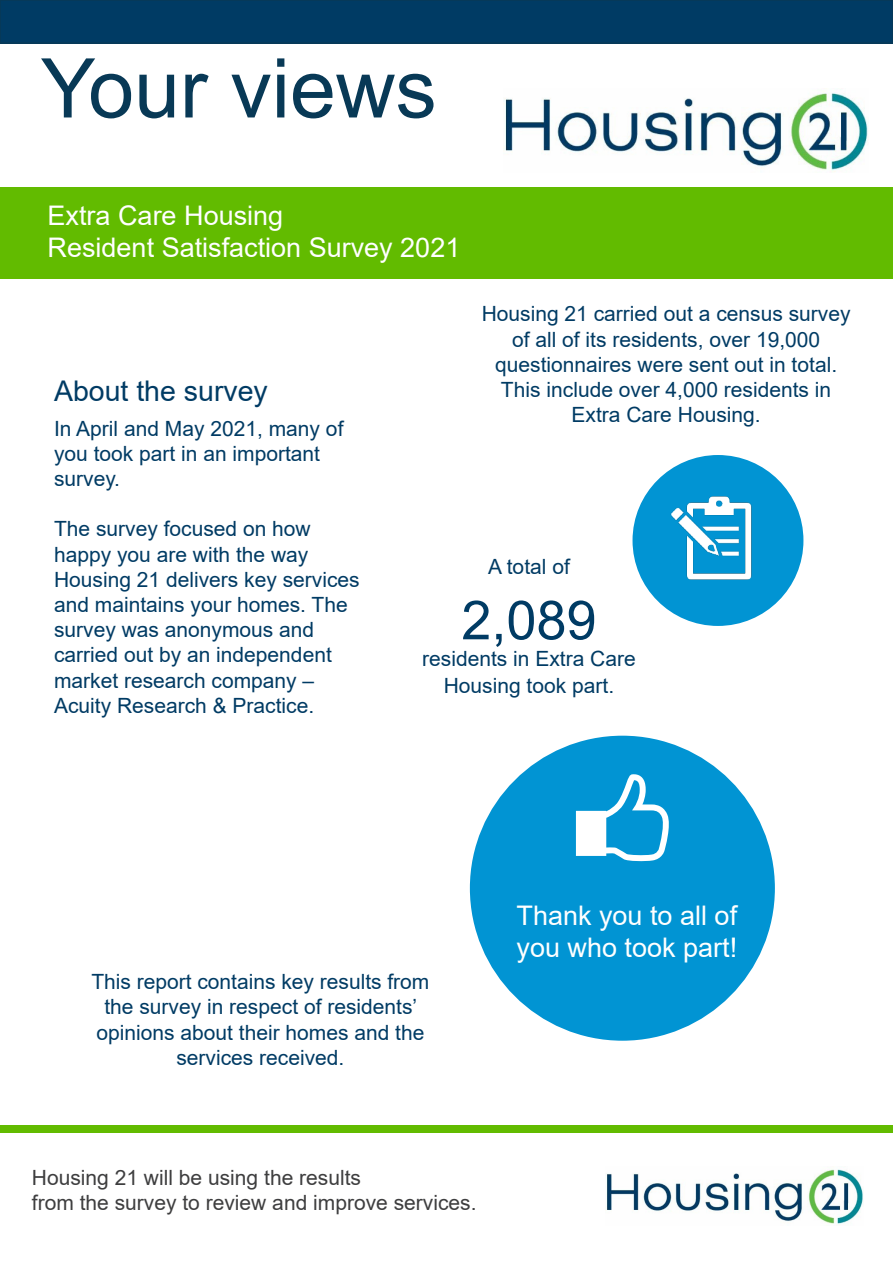
<style>
.page{position:relative;width:893px;height:1263px;background:#fff}
.page>*{position:absolute;margin:0;border:0;box-sizing:border-box;transform-origin:0 0}
.t1{font:82.5px "Arial";color:#083956}
.t2{font:54px "Arial";color:#003b64}
.t3{font:28.5px "Arial";color:#003b64}
.t4{font:27px/32.4px "Arial";color:#fff}
.t5{font:21px/25.2px "Arial";color:#003b64;text-align:center}
.t6{font:21px/25.2px "Arial";color:#3e3e3f}
</style>
<div class="page">
<div style="left:0;top:1125px;width:893px;height:8px;background:#62bb00"></div>
<img style="left:606px;top:1169px;width:257px;height:55px">
<div style="left:0;top:187px;width:893px;height:92px;background:#62bb00"></div>
<div style="left:470px;top:736px;width:305px;height:305px;background:#0194d3;border-radius:50%"></div>
<div style="left:0;top:0;width:893px;height:43px;background:#003b64"></div>
<div style="left:0;top:0;width:893px;height:44px;border:2px solid #083956"></div>
<div style="left:632px;top:455px;width:171px;height:171px;background:#0194d3;border-radius:50%"></div>
<img style="left:503px;top:89px;width:365px;height:83px">
<img style="left:670px;top:496px;width:82px;height:84px">
<svg style="left:576px;top:774px;width:93px;height:87px"></svg>
<p class="t1" style="left:41px;top:32px;width:397px">Your views</p>
<p class="t4" style="left:48px;top:199px;width:237px">Extra Care Housing</p>
<p class="t4" style="left:48px;top:231px;width:414px">Resident Satisfaction Survey 2021</p>
<p class="t3" style="left:54px;top:372px;width:215px">About the survey</p>
<p class="t5" style="left:54px;top:415px;width:291px;text-align:left">In April and May 2021, many of you took part in an important survey.</p>
<p class="t5" style="left:54px;top:516px;width:307px;text-align:left">The survey focused on how happy you are with the way<br>Housing 21 delivers key services and maintains your homes. The survey was anonymous and carried out by an independent market research company –<br>Acuity Research &amp; Practice.</p>
<p class="t5" style="left:482px;top:301px;width:370px">Housing 21 carried out a census survey of all of its residents, over 19,000 questionnaires were sent out in total.<br>This include over 4,000 residents in Extra Care Housing.</p>
<p class="t5" style="left:488px;top:554px;width:83px">A total of</p>
<p class="t2" style="left:461px;top:583px;width:137px">2,089</p>
<p class="t5" style="left:422px;top:645px;width:215px;line-height:27px">residents in Extra Care<br>Housing took part.</p>
<p class="t4" style="left:516px;top:899px;width:222px">Thank you to all of you who took part!</p>
<p class="t5" style="left:91px;top:969px;width:340px">This report contains key results from the survey in respect of residents’ opinions about their homes and the services received.</p>
<p class="t6" style="left:32px;top:1164px;width:446px">Housing 21 will be using the results<br>from the survey to review and improve services.</p>
</div>
